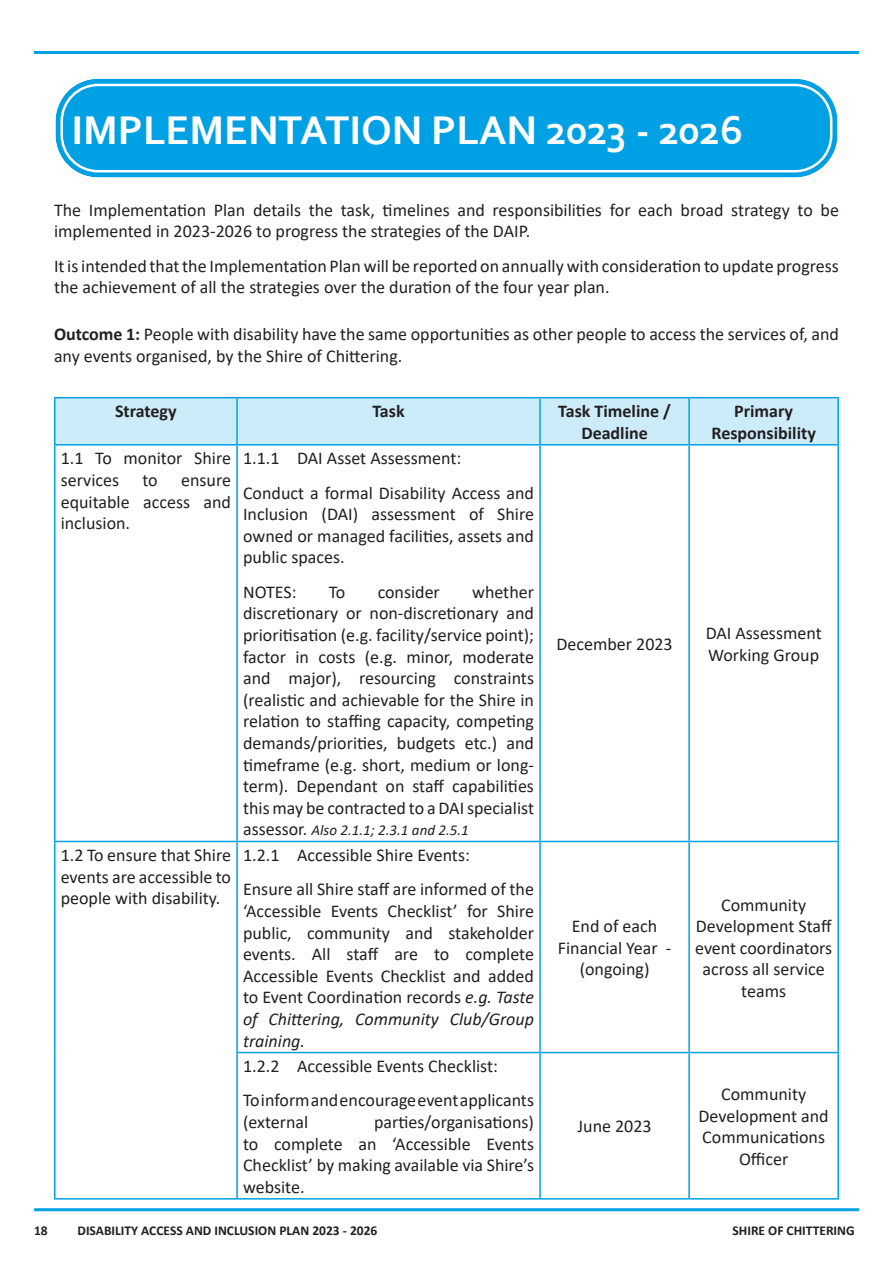
<style>
.page{position:relative;width:893px;height:1263px;background:#fff}
.page>*{position:absolute;margin:0;border:0;box-sizing:border-box;transform-origin:0 0}
.Heading_1{font:700 42px "Corbel";color:#fff}
.Main_text{font:18px/21.6px "Calibri";color:#231f20}
.t1{font:700 18px/21.6px "Calibri";color:#231f20;text-align:center}
.Main_text-2{font:italic 15px "Calibri";color:#231f20}
.t2{font:700 13.5px "Calibri";color:#231f20}
.s1{font-weight:700}
.s2{font-style:normal;font-size:18px}
.s3{font-style:italic}
</style>
<div class="page">
<hr style="left:34px;top:1208px;width:825px;height:3px;background:#00a1e4">
<hr style="left:34px;top:51px;width:825px;height:3px;background:#00a1e4">
<div style="left:56px;top:79px;width:781px;height:98px;background:#00a1e4;border-radius:43px"></div>
<div style="left:48px;top:71px;width:797px;height:114px;border:8px solid #fff;border-radius:46px"></div>
<div style="left:60px;top:84px;width:772px;height:88px;border:3px solid #fff;border-radius:36px"></div>
<div style="left:56px;top:398px;width:781px;height:46px;background:#ccecfa"></div>
<hr style="left:54px;top:397px;width:183px;height:1px;background:#00a1e4">
<hr style="left:54px;top:398px;width:2px;height:46px;background:#00a1e4">
<hr style="left:237px;top:397px;width:303px;height:1px;background:#00a1e4">
<hr style="left:236px;top:398px;width:2px;height:46px;background:#00a1e4">
<hr style="left:540px;top:397px;width:149px;height:1px;background:#00a1e4">
<hr style="left:539px;top:398px;width:2px;height:46px;background:#00a1e4">
<hr style="left:689px;top:397px;width:150px;height:1px;background:#00a1e4">
<hr style="left:688px;top:398px;width:2px;height:46px;background:#00a1e4">
<hr style="left:837px;top:398px;width:2px;height:46px;background:#00a1e4">
<hr style="left:54px;top:444px;width:183px;height:2px;background:#00a1e4">
<hr style="left:54px;top:446px;width:2px;height:395px;background:#00a1e4">
<hr style="left:237px;top:444px;width:303px;height:2px;background:#00a1e4">
<hr style="left:236px;top:446px;width:2px;height:395px;background:#00a1e4">
<hr style="left:540px;top:444px;width:149px;height:2px;background:#00a1e4">
<hr style="left:539px;top:446px;width:2px;height:395px;background:#00a1e4">
<hr style="left:689px;top:444px;width:150px;height:2px;background:#00a1e4">
<hr style="left:688px;top:446px;width:2px;height:395px;background:#00a1e4">
<hr style="left:837px;top:446px;width:2px;height:395px;background:#00a1e4">
<hr style="left:54px;top:841px;width:183px;height:1px;background:#00a1e4">
<hr style="left:54px;top:842px;width:2px;height:210px;background:#00a1e4">
<hr style="left:237px;top:841px;width:303px;height:1px;background:#00a1e4">
<hr style="left:236px;top:842px;width:2px;height:210px;background:#00a1e4">
<hr style="left:540px;top:841px;width:149px;height:1px;background:#00a1e4">
<hr style="left:539px;top:842px;width:2px;height:210px;background:#00a1e4">
<hr style="left:689px;top:841px;width:150px;height:1px;background:#00a1e4">
<hr style="left:688px;top:842px;width:2px;height:210px;background:#00a1e4">
<hr style="left:837px;top:842px;width:2px;height:210px;background:#00a1e4">
<hr style="left:54px;top:1052px;width:2px;height:146px;background:#00a1e4">
<hr style="left:236px;top:1052px;width:304px;height:1px;background:#00a1e4">
<hr style="left:236px;top:1053px;width:2px;height:145px;background:#00a1e4">
<hr style="left:540px;top:1052px;width:149px;height:1px;background:#00a1e4">
<hr style="left:539px;top:1053px;width:2px;height:145px;background:#00a1e4">
<hr style="left:689px;top:1052px;width:150px;height:1px;background:#00a1e4">
<hr style="left:688px;top:1053px;width:2px;height:145px;background:#00a1e4">
<hr style="left:837px;top:1053px;width:2px;height:145px;background:#00a1e4">
<hr style="left:54px;top:1198px;width:183px;height:1px;background:#00a1e4">
<hr style="left:237px;top:1198px;width:303px;height:1px;background:#00a1e4">
<hr style="left:540px;top:1198px;width:149px;height:1px;background:#00a1e4">
<hr style="left:689px;top:1198px;width:150px;height:1px;background:#00a1e4">
<p class="Heading_1" style="left:72px;top:104px;width:673px">IMPLEMENTATION PLAN 2023 - 2026</p>
<p class="Main_text" style="left:54px;top:198px;width:786px">The Implementation Plan details the task, timelines and responsibilities for each broad strategy to be implemented in 2023-2026 to progress the strategies of the DAIP.</p>
<p class="Main_text" style="left:54px;top:254px;width:786px">It is intended that the Implementation Plan will be reported on annually with consideration to update progress the achievement of all the strategies over the duration of the four year plan.</p>
<p class="Main_text" style="left:54px;top:323px;width:786px"><span class="s1">Outcome 1:</span> People with disability have the same opportunities as other people to access the services of, and any events organised, by the Shire of Chittering.</p>
<p class="t1" style="left:115px;top:400px;width:63px">Strategy</p>
<p class="t1" style="left:372px;top:400px;width:34px">Task</p>
<p class="t1" style="left:558px;top:400px;width:114px">Task Timeline /<br>Deadline</p>
<p class="t1" style="left:711px;top:400px;width:106px">Primary<br>Responsibility</p>
<p class="Main_text" style="left:61px;top:447px;width:172px">1.1 To monitor Shire services</p>
<p class="Main_text" style="left:243px;top:447px;width:220px">1.1.1 DAI Asset Assessment:</p>
<p class="Main_text" style="left:243px;top:481px;width:292px;text-align:justify">Conduct a formal Disability Access and Inclusion (DAI) assessment of Shire owned or managed facilities, assets and public spaces.</p>
<p class="Main_text" style="left:243px;top:581px;width:55px">NOTES:</p>
<p class="Main_text" style="left:329px;top:581px;width:18px">To</p>
<p class="Main_text" style="left:378px;top:581px;width:64px">consider</p>
<p class="Main_text" style="left:142px;top:469px;width:17px">to</p>
<p class="Main_text" style="left:61px;top:469px;width:172px;text-align:justify;text-indent:120px">ensure equitable access and inclusion.</p>
<p class="Main_text" style="left:243px;top:581px;width:292px;text-align:justify;text-indent:229px">whether discretionary or non-discretionary and prioritisation (e.g. facility/service point); factor in costs (e.g. minor, moderate and major), resourcing constraints (realistic and achievable for the Shire in relation to staffing capacity, competing demands/priorities, budgets etc.) and timeframe (e.g. short, medium or long&shy;term). Dependant on staff capabilities this may be contracted to a DAI specialist</p>
<p class="Main_text-2" style="left:243px;top:820px;width:227px"><span class="s2">assessor.</span> Also 2.1.1; 2.3.1 and 2.5.1</p>
<p class="Main_text" style="left:556px;top:633px;width:118px">December 2023</p>
<p class="Main_text" style="left:706px;top:622px;width:118px">DAI Assessment<br>Working Group</p>
<p class="Main_text" style="left:61px;top:844px;width:172px;text-align:justify">1.2 To ensure that Shire events are accessible to people with disability.</p>
<p class="Main_text" style="left:243px;top:844px;width:228px">1.2.1 Accessible Shire Events:</p>
<p class="Main_text" style="left:243px;top:878px;width:292px;text-align:justify">Ensure all Shire staff are informed of the ‘Accessible Events Checklist’ for Shire public, community and stakeholder events. All staff are to complete Accessible Events Checklist and added to Event Coordination records <span class="s3">e.g. Taste of Chittering, Community Club/Group training.</span></p>
<p class="Main_text" style="left:558px;top:915px;width:115px;text-align:center">End of each<br>Financial Year - (ongoing)</p>
<p class="Main_text" style="left:243px;top:1055px;width:256px">1.2.2 Accessible Events Checklist:</p>
<p class="Main_text" style="left:243px;top:1089px;width:292px">To inform and encourage event applicants (external</p>
<p class="Main_text" style="left:243px;top:1111px;width:292px;text-align:justify;text-indent:131px">parties/organisations) to complete an ‘Accessible Events Checklist’ by making available via Shire’s website.</p>
<p class="Main_text" style="left:577px;top:1115px;width:76px">June 2023</p>
<p class="Main_text" style="left:695px;top:893px;width:139px;text-align:center">Community<br>Development Staff event coordinators across all service teams</p>
<p class="Main_text" style="left:699px;top:1083px;width:132px;text-align:center">Community<br>Development and<br>Communications<br>Officer</p>
<p class="t2" style="left:34px;top:1221px;width:15px">18</p>
<p class="t2" style="left:78px;top:1221px;width:301px">DISABILITY ACCESS AND INCLUSION PLAN 2023 - 2026</p>
<p class="t2" style="left:732px;top:1221px;width:124px">SHIRE OF CHITTERING</p>
</div>
